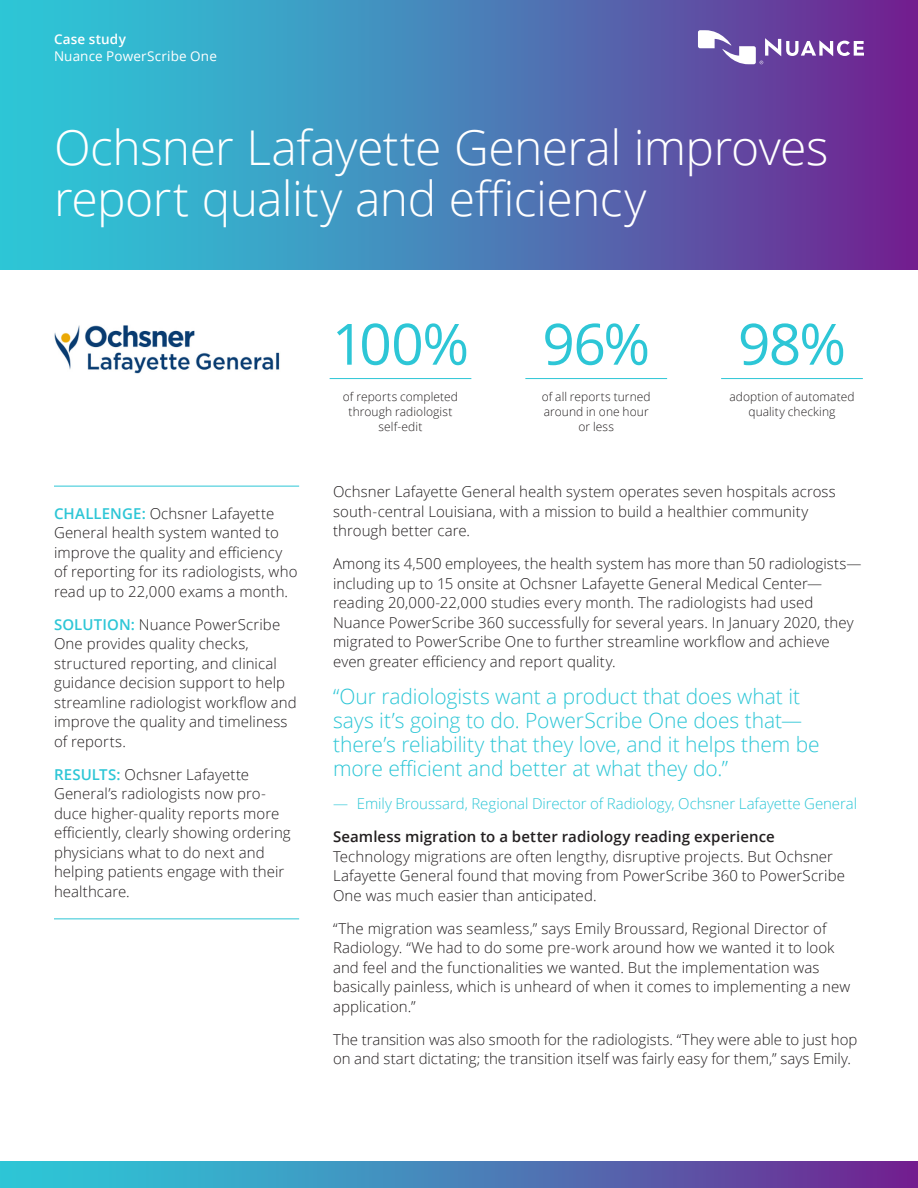
<style>
.page{position:relative;width:918px;height:1188px;background:#fff}
.page>*{position:absolute;margin:0;border:0;box-sizing:border-box;transform-origin:0 0}
._1st_page_Large_Stat{font:57px "Open Sans";letter-spacing:-.03em;color:#2dc6d6}
.Headline_32_34{font:300 48px/51px "Open Sans";letter-spacing:-.01em;color:#fff}
.Pull_Quote_within_te{font:300 21px/24px "Open Sans";letter-spacing:-.005em;color:#2dc6d6}
.Body_Text_10_13{font:300 15px/19.5px "Open Sans";letter-spacing:.005em;color:#231f20}
.SideBar_Solution_tex{font:300 15px/19.5px "Open Sans";letter-spacing:.005em;color:#231f20}
.SideBar_Results_text{font:300 15px/19.5px "Open Sans";letter-spacing:.005em;color:#231f20}
.SideBar_Challenge_te{font:300 15px/19.5px "Open Sans";letter-spacing:.005em;color:#231f20}
.t1{font:300 15px "Open Sans";letter-spacing:-.005em;color:#2dc6d6}
.Body_Text_Subhead_10{font:600 15px "Open Sans";letter-spacing:.005em;color:#231f20}
.Product_Offering_Nam{font:13.5px "Open Sans";letter-spacing:.01em;color:#fff}
.Case_study_9_11{font:600 13.5px "Open Sans";letter-spacing:.015em;color:#fff}
._1st_page_Large_Stat-2{font:300 12px/15px "Open Sans";letter-spacing:.005em;color:#231f20;text-align:center}
.s1{font-weight:600;color:#2dc6d6}
</style>
<div class="page">
<div style="left:0;top:1161px;width:918px;height:27px;background:linear-gradient(to right,#27d4dc,#6f2692)"></div>
<div style="left:0;top:0;width:918px;height:270px;background:linear-gradient(to right,#27d4dc,#6f2692)"></div>
<svg style="left:698px;top:30px;width:166px;height:34px"></svg>
<hr style="left:54px;top:486px;width:245px;height:1px;background:#2dc6d6">
<hr style="left:54px;top:918px;width:245px;height:1px;background:#2dc6d6">
<hr style="left:721px;top:378px;width:142px;height:1px;background:#2dc6d6">
<hr style="left:525px;top:378px;width:142px;height:1px;background:#2dc6d6">
<hr style="left:330px;top:378px;width:141px;height:1px;background:#2dc6d6">
<img style="left:54px;top:325px;width:226px;height:49px">
<p class="Case_study_9_11" style="left:54px;top:30px;width:73px">Case study</p>
<p class="Product_Offering_Nam" style="left:54px;top:47px;width:164px">Nuance PowerScribe One</p>
<p class="Headline_32_34" style="left:54px;top:121px;width:776px">Ochsner Lafayette General improves report quality and efficiency</p>
<p class="SideBar_Challenge_te" style="left:54px;top:503px;width:245px"><span class="s1">CHALLENGE:</span> Ochsner Lafayette General health system wanted to improve the quality and efficiency of reporting for its radiologists, who read up to 22,000 exams a month.</p>
<p class="SideBar_Solution_tex" style="left:54px;top:614px;width:244px"><span class="s1">SOLUTION:</span> Nuance PowerScribe<br>One provides quality checks, structured reporting, and clinical guidance decision support to help streamline radiologist workflow and improve the quality and timeliness of reports.</p>
<p class="SideBar_Results_text" style="left:54px;top:764px;width:238px"><span class="s1">RESULTS:</span> Ochsner Lafayette<br>General’s radiologists now pro&shy;duce higher-quality reports more efficiently, clearly showing ordering physicians what to do next and helping patients engage with their healthcare.</p>
<p class="_1st_page_Large_Stat" style="left:332px;top:305px;width:139px">100%</p>
<p class="_1st_page_Large_Stat-2" style="left:343px;top:389px;width:117px">of reports completed through radiologist self-edit</p>
<p class="_1st_page_Large_Stat" style="left:542px;top:305px;width:109px">96%</p>
<p class="_1st_page_Large_Stat-2" style="left:542px;top:389px;width:111px">of all reports turned around in one hour or less</p>
<p class="_1st_page_Large_Stat" style="left:738px;top:305px;width:110px">98%</p>
<p class="_1st_page_Large_Stat-2" style="left:729px;top:389px;width:127px">adoption of automated quality checking</p>
<p class="Body_Text_10_13" style="left:333px;top:482px;width:504px">Ochsner Lafayette General health system operates seven hospitals across south-central Louisiana, with a mission to build a healthier community through better care.</p>
<p class="Body_Text_10_13" style="left:333px;top:554px;width:530px">Among its 4,500 employees, the health system has more than 50 radiologists— including up to 15 onsite at Ochsner Lafayette General Medical Center— reading 20,000-22,000 studies every month. The radiologists had used Nuance PowerScribe 360 successfully for several years. In January 2020, they migrated to PowerScribe One to further streamline workflow and achieve even greater efficiency and report quality.</p>
<p class="Pull_Quote_within_te" style="left:333px;top:684px;width:488px">“Our radiologists want a product that does what it says it’s going to do. PowerScribe One does that— there’s reliability that they love, and it helps them be more efficient and better at what they do.”</p>
<p class="t1" style="left:333px;top:794px;width:526px">— Emily Broussard, Regional Director of Radiology, Ochsner Lafayette General</p>
<p class="Body_Text_Subhead_10" style="left:333px;top:827px;width:443px">Seamless migration to a better radiology reading experience</p>
<p class="Body_Text_10_13" style="left:333px;top:846px;width:514px">Technology migrations are often lengthy, disruptive projects. But Ochsner<br>Lafayette General found that moving from PowerScribe 360 to PowerScribe<br>One was much easier than anticipated.</p>
<p class="Body_Text_10_13" style="left:333px;top:918px;width:519px">“The migration was seamless,” says Emily Broussard, Regional Director of Radiology. “We had to do some pre-work around how we wanted it to look and feel and the functionalities we wanted. But the implementation was basically painless, which is unheard of when it comes to implementing a new application.”</p>
<p class="Body_Text_10_13" style="left:333px;top:1029px;width:526px">The transition was also smooth for the radiologists. “They were able to just hop on and start dictating; the transition itself was fairly easy for them,” says Emily.</p>
</div>
